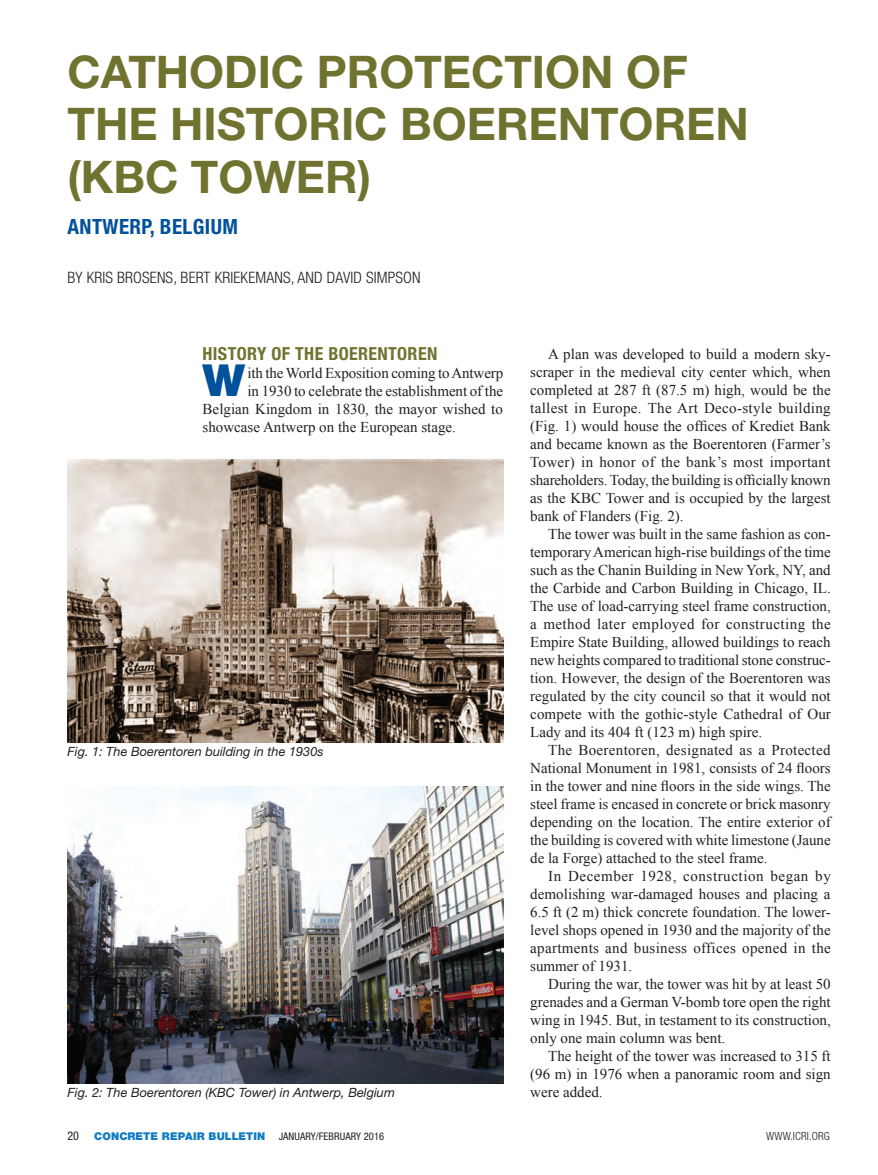
<style>
.page{position:relative;width:878px;height:1175px;background:#fff}
.page>*{position:absolute;margin:0;border:0;box-sizing:border-box;transform-origin:0 0}
.Headline{font:700 45px/52.5px "Helvetica Neue LT Std";color:#707330}
.Body_first-with_drop{font:900 44.25px "Helvetica Neue LT Std";color:#01529a}
.Headline_subhead{font:700 condensed 21px "Helvetica Neue LT Std";letter-spacing:.02em;color:#01529a}
.Subhead{font:700 condensed 18px "Helvetica Neue LT Std";letter-spacing:.02em;color:#707330}
.Byline__Author_names{font:300 condensed 15.75px "Helvetica Neue LT Std";letter-spacing:.01em;color:#231f20}
.Body_text{font:15px/18px "Times New Roman";color:#231f20;text-align:justify}
.Body_first-with_drop-2{font:15px "Times New Roman";letter-spacing:-.005em;color:#231f20}
.t1{font:italic 12.75px "Helvetica Neue LT Std";color:#231f20}
.t2{font:condensed 12px "Helvetica Neue LT Std";color:#231f20}
.t3{font:300 condensed 11.25px "Helvetica Neue LT Std";letter-spacing:.01em;color:#231f20}
.t4{font:900 10.8px "Helvetica Neue LT Std";letter-spacing:.01em;color:#107bc1}
.t5{font:condensed 10.5px "Helvetica Neue LT Std";letter-spacing:.01em;color:#231f20}
</style>
<div class="page">
<img style="left:68px;top:459px;width:435px;height:283px">
<img style="left:68px;top:786px;width:435px;height:297px">
<p class="Headline" style="left:68px;top:44px;width:682px">CATHODIC PROTECTION OF<br>THE HISTORIC BOERENTOREN (KBC TOWER)</p>
<p class="Headline_subhead" style="left:68px;top:214px;width:172px">ANTWERP, BELGIUM</p>
<p class="Byline__Author_names" style="left:68px;top:268px;width:354px">BY KRIS BROSENS, BERT KRIEKEMANS, AND DAVID SIMPSON</p>
<p class="Subhead" style="left:202px;top:342px;width:236px">HISTORY OF THE BOERENTOREN</p>
<p class="Body_first-with_drop" style="left:202px;top:353px;width:44px">W</p>
<p class="Body_first-with_drop-2" style="left:247px;top:362px;width:257px">ith the World Exposition coming to Antwerp</p>
<p class="Body_first-with_drop-2" style="left:247px;top:380px;width:257px">in 1930 to celebrate the establishment of the</p>
<p class="Body_first-with_drop-2" style="left:203px;top:398px;width:302px">Belgian Kingdom in 1830, the mayor wished to</p>
<p class="Body_first-with_drop-2" style="left:203px;top:416px;width:255px">showcase Antwerp on the European stage.</p>
<p class="t1" style="left:68px;top:743px;width:257px">Fig. 1: The Boerentoren building in the 1930s</p>
<p class="t1" style="left:68px;top:1084px;width:329px">Fig. 2: The Boerentoren (KBC Tower) in Antwerp, Belgium</p>
<p class="Body_text" style="left:530px;top:344px;width:302px;text-indent:18px">A plan was developed to build a modern sky&shy;scraper in the medieval city center which, when completed at 287 ft (87.5 m) high, would be the tallest in Europe. The Art Deco-style building (Fig. 1) would house the offices of Krediet Bank and became known as the Boerentoren (Farmer’s Tower) in honor of the bank’s most important shareholders. Today, the building is officially known as the KBC Tower and is occupied by the largest bank of Flanders (Fig. 2).</p>
<p class="Body_text" style="left:530px;top:524px;width:302px;text-indent:18px">The tower was built in the same fashion as con&shy;temporary American high-rise buildings of the time such as the Chanin Building in New York, NY, and the Carbide and Carbon Building in Chicago, IL.<br>The use of load-carrying steel frame construction, a method later employed for constructing the Empire State Building, allowed buildings to reach new heights compared to traditional stone construc&shy;tion. However, the design of the Boerentoren was regulated by the city council so that it would not compete with the gothic-style Cathedral of Our Lady and its 404 ft (123 m) high spire.</p>
<p class="Body_text" style="left:530px;top:740px;width:302px;text-indent:18px">The Boerentoren, designated as a Protected National Monument in 1981, consists of 24 floors in the tower and nine floors in the side wings. The steel frame is encased in concrete or brick masonry depending on the location. The entire exterior of the building is covered with white limestone (Jaune de la Forge) attached to the steel frame.</p>
<p class="Body_text" style="left:530px;top:866px;width:302px;text-indent:18px">In December 1928, construction began by demolishing war-damaged houses and placing a 6.5 ft (2 m) thick concrete foundation. The lower&shy;level shops opened in 1930 and the majority of the apartments and business offices opened in the summer of 1931.</p>
<p class="Body_text" style="left:530px;top:974px;width:302px;text-indent:18px">During the war, the tower was hit by at least 50 grenades and a German V-bomb tore open the right wing in 1945. But, in testament to its construction, only one main column was bent.</p>
<p class="Body_text" style="left:530px;top:1046px;width:302px;text-indent:18px">The height of the tower was increased to 315 ft (96 m) in 1976 when a panoramic room and sign were added.</p>
<p class="t2" style="left:68px;top:1129px;width:13px">20</p>
<p class="t4" style="left:94px;top:1130px;width:173px">CONCRETE REPAIR BULLETIN</p>
<p class="t5" style="left:279px;top:1130px;width:107px">JANUARY/FEBRUARY 2016</p>
<p class="t3" style="left:766px;top:1129px;width:65px">WWW.ICRI.ORG</p>
</div>
